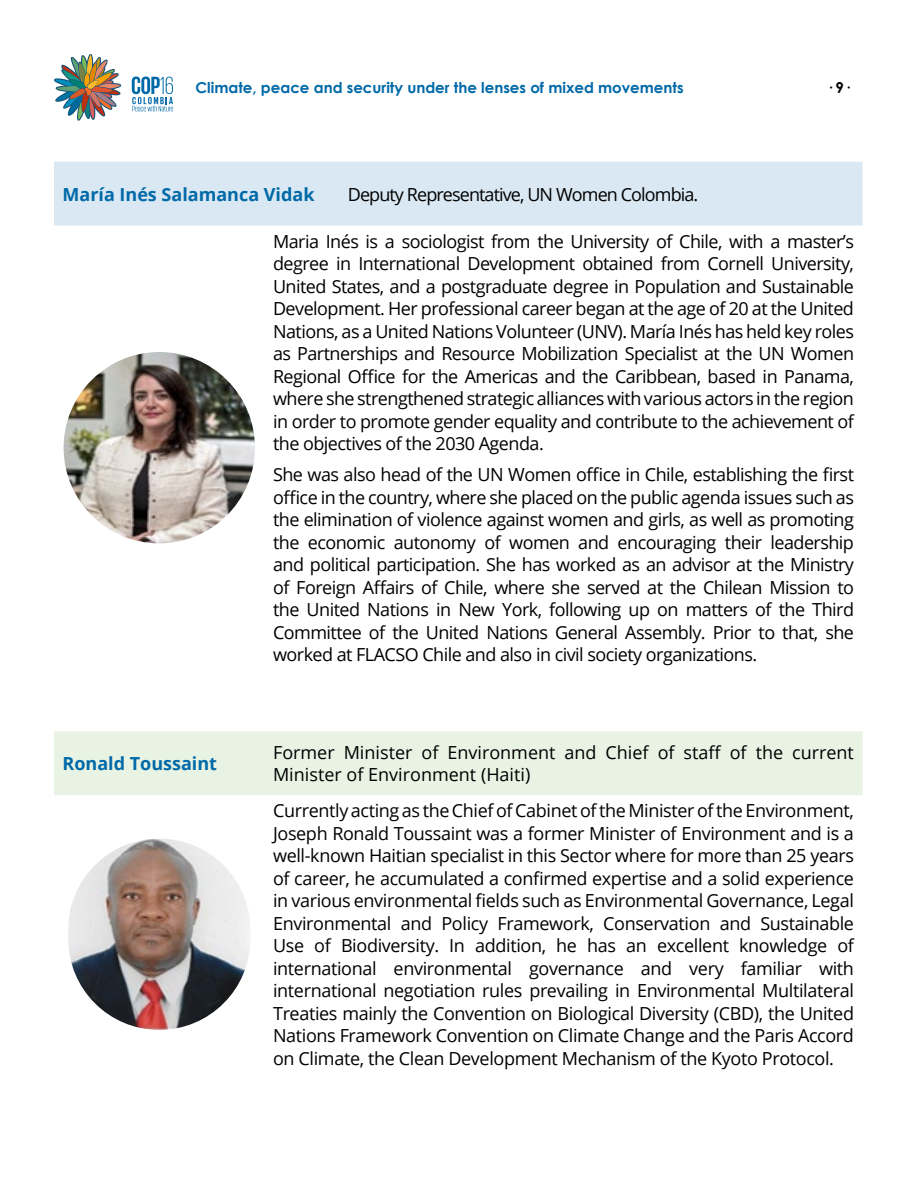
<style>
.page{position:relative;width:918px;height:1188px;background:#fff}
.page>*{position:absolute;margin:0;border:0;box-sizing:border-box;transform-origin:0 0}
.t1{font:18px/22.5px "Open Sans";letter-spacing:-.03em;color:#000;text-align:justify}
.t2{font:18px/22.5px "Open Sans";color:#000}
.t3{font:700 18px "Open Sans";color:#0069a8}
.t4{font:18px "Open Sans";letter-spacing:-.05em;color:#000}
.t5{font:700 15px "Century Gothic";color:#0069a8}
.t6{font:700 15px "Century Gothic";color:#000}
</style>
<div class="page">
<svg style="left:54px;top:54px;width:67px;height:67px"></svg>
<svg style="left:132px;top:77px;width:41px;height:34px"></svg>
<div style="left:54px;top:731px;width:808px;height:64px;background:#e8f3e4"></div>
<img style="left:68px;top:839px;width:182px;height:191px;border-radius:91px">
<div style="left:54px;top:162px;width:808px;height:64px;background:#d9e8f2"></div>
<img style="left:64px;top:352px;width:191px;height:191px;border-radius:96px">
<p class="t5" style="left:196px;top:76px;width:490px">Climate, peace and security under the lenses of mixed movements</p>
<p class="t6" style="left:826px;top:76px;width:24px">· 9·</p>
<p class="t3" style="left:63px;top:181px;width:254px">María Inés Salamanca Vidak</p>
<p class="t4" style="left:348px;top:182px;width:352px">Deputy Representative, UN Women Colombia.</p>
<p class="t1" style="left:273px;top:230px;width:583px">Maria Inés is a sociologist from the University of Chile, with a master’s degree in International Development obtained from Cornell University, United States, and a postgraduate degree in Population and Sustainable Development. Her professional career began at the age of 20 at the United Nations, as a United Nations Volunteer (UNV). María Inés has held key roles as Partnerships and Resource Mobilization Specialist at the UN Women Regional Office for the Americas and the Caribbean, based in Panama, where she strengthened strategic alliances with various actors in the region in order to promote gender equality and contribute to the achievement of the objectives of the 2030 Agenda.</p>
<p class="t1" style="left:273px;top:463px;width:583px">She was also head of the UN Women office in Chile, establishing the first office in the country, where she placed on the public agenda issues such as the elimination of violence against women and girls, as well as promoting the economic autonomy of women and encouraging their leadership and political participation. She has worked as an advisor at the Ministry of Foreign Affairs of Chile, where she served at the Chilean Mission to the United Nations in New York, following up on matters of the Third Committee of the United Nations General Assembly. Prior to that, she worked at FLACSO Chile and also in civil society organizations.</p>
<p class="t3" style="left:63px;top:751px;width:156px">Ronald Toussaint</p>
<p class="t2" style="left:273px;top:741px;width:582px">Former Minister of Environment and Chief of staff of the current<br>Minister of Environment (Haiti)</p>
<p class="t1" style="left:273px;top:799px;width:583px">Currently acting as the Chief of Cabinet of the Minister of the Environment, Joseph Ronald Toussaint was a former Minister of Environment and is a well-known Haitian specialist in this Sector where for more than 25 years of career, he accumulated a confirmed expertise and a solid experience in various environmental fields such as Environmental Governance, Legal Environmental and Policy Framework, Conservation and Sustainable Use of Biodiversity. In addition, he has an excellent knowledge of international environmental governance and very familiar with international negotiation rules prevailing in Environmental Multilateral Treaties mainly the Convention on Biological Diversity (CBD), the United Nations Framework Convention on Climate Change and the Paris Accord on Climate, the Clean Development Mechanism of the Kyoto Protocol.</p>
</div>
